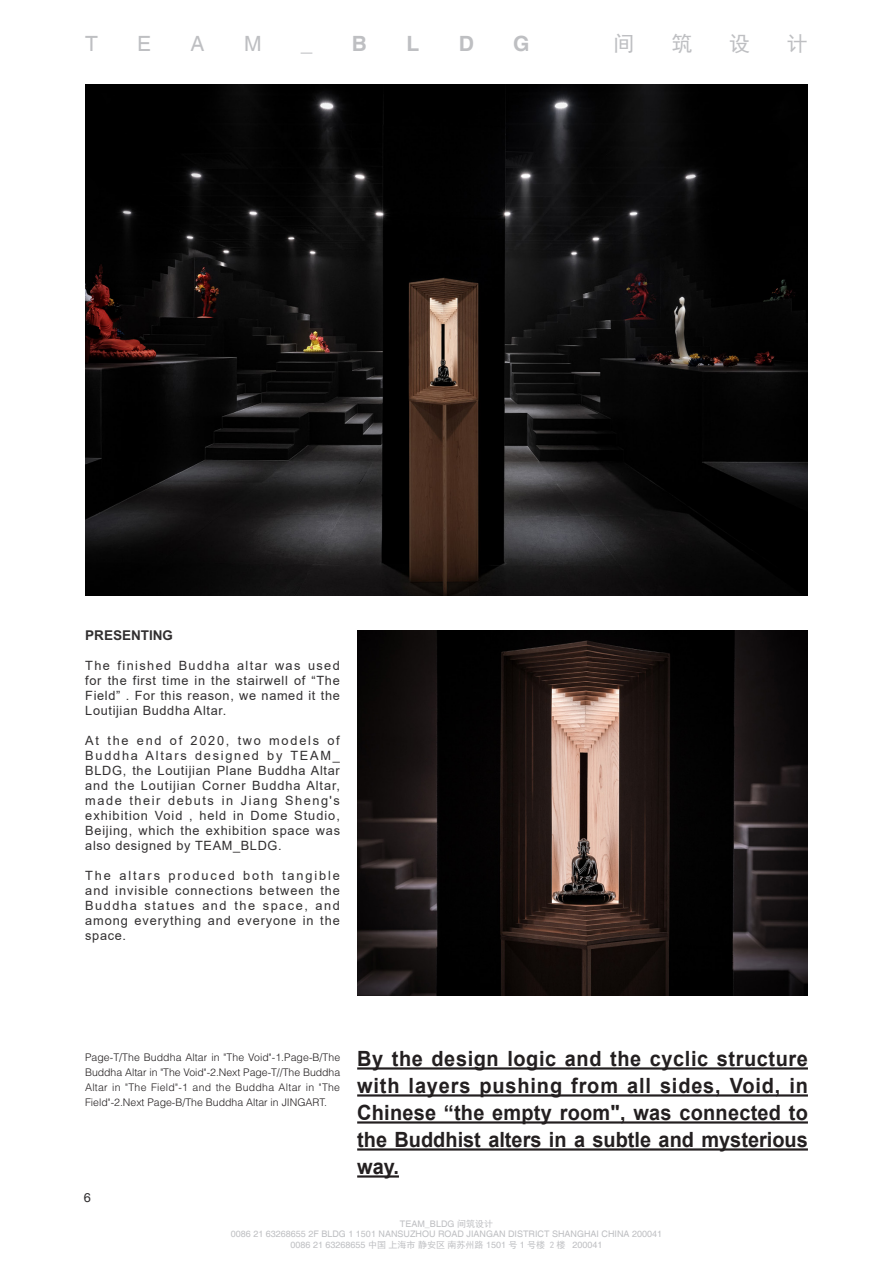
<style>
.page{position:relative;width:893px;height:1263px;background:#fff}
.page>*{position:absolute;margin:0;border:0;box-sizing:border-box;transform-origin:0 0}
.t1{font:700 21px/27px "Arial";color:#231f20;text-align:justify;scale:.95 1}
.t2{font:21px "Helvetica";color:#bebfc2}
.t3{font:700 21px "Helvetica";color:#bebfc2}
.t4{font:21px "Sim Hei";color:#bebfc2}
.t5{font:700 13.5px "Arial";color:#312f30}
.t6{font:12.75px/15px "Arial";letter-spacing:.05em;color:#312f30;text-align:justify}
.t7{font:12.75px "Helvetica";color:#312f30}
.t8{font:300 10.5px/15px "Helvetica";color:#231f20;text-align:justify}
.t9{font:9px/10.8px "Helvetica";color:#bebfc2;text-align:center}
.s1{font-family:"Sim Hei"}
</style>
<div class="page">
<img style="left:85px;top:84px;width:723px;height:511px">
<img style="left:357px;top:631px;width:451px;height:364px">
<hr style="left:357px;top:1067px;width:451px;height:2px;background:#231f20">
<hr style="left:357px;top:1094px;width:451px;height:2px;background:#231f20">
<hr style="left:357px;top:1121px;width:451px;height:2px;background:#231f20">
<hr style="left:357px;top:1148px;width:451px;height:2px;background:#231f20">
<hr style="left:357px;top:1175px;width:42px;height:2px;background:#231f20">
<h1 class="t2" style="left:85px;top:31px;width:14px">T</h1>
<h1 class="t2" style="left:137px;top:31px;width:16px">E</h1>
<h1 class="t2" style="left:191px;top:31px;width:16px">A</h1>
<h1 class="t2" style="left:244px;top:31px;width:19px">M</h1>
<h1 class="t2" style="left:301px;top:31px;width:13px">_</h1>
<h1 class="t3" style="left:352px;top:31px;width:17px">B</h1>
<h1 class="t3" style="left:406px;top:31px;width:14px">L</h1>
<h1 class="t3" style="left:459px;top:31px;width:17px">D</h1>
<h1 class="t3" style="left:513px;top:31px;width:18px">G</h1>
<h1 class="t4" style="left:613px;top:33px;width:22px">间</h1>
<h1 class="t4" style="left:671px;top:33px;width:22px">筑</h1>
<h1 class="t4" style="left:729px;top:33px;width:22px">设</h1>
<h1 class="t4" style="left:787px;top:33px;width:22px">计</h1>
<p class="t5" style="left:85px;top:628px;width:89px">PRESENTING</p>
<p class="t6" style="left:85px;top:658px;width:256px">The finished Buddha altar was used for the first time in the stairwell of “The Field” . For this reason, we named it the Loutijian Buddha Altar.</p>
<p class="t6" style="left:85px;top:733px;width:256px">At the end of 2020, two models of Buddha Altars designed by TEAM_ BLDG, the Loutijian Plane Buddha Altar and the Loutijian Corner Buddha Altar, made their debuts in Jiang Sheng's exhibition Void , held in Dome Studio, Beijing, which the exhibition space was also designed by TEAM_BLDG.</p>
<p class="t6" style="left:85px;top:868px;width:256px">The altars produced both tangible and invisible connections between the Buddha statues and the space, and among everything and everyone in the space.</p>
<p class="t8" style="left:85px;top:1049px;width:257px">Page-T/The Buddha Altar in "The Void"-1.Page-B/The Buddha Altar in "The Void"-2.Next Page-T//The Buddha Altar in "The Field"-1 and the Buddha Altar in "The Field"-2.Next Page-B/The Buddha Altar in JINGART.</p>
<p class="t7" style="left:84px;top:1190px;width:9px">6</p>
<p class="t1" style="left:357px;top:1045px;width:476px">By the design logic and the cyclic structure with layers pushing from all sides, Void, in Chinese “the empty room", was connected to the Buddhist alters in a subtle and mysterious way.</p>
<p class="t9" style="left:231px;top:1218px;width:433px">TEAM_BLDG <span class="s1">间筑设计<br></span>0086 21 63268655 2F BLDG 1 1501 NANSUZHOU ROAD JIANGAN DISTRICT SHANGHAI CHINA 200041<br>0086 21 63268655 <span class="s1">中国上海市静安区南苏州路</span> 1501 <span class="s1">号</span> 1 <span class="s1">号楼 2 楼</span> 200041</p>
</div>
